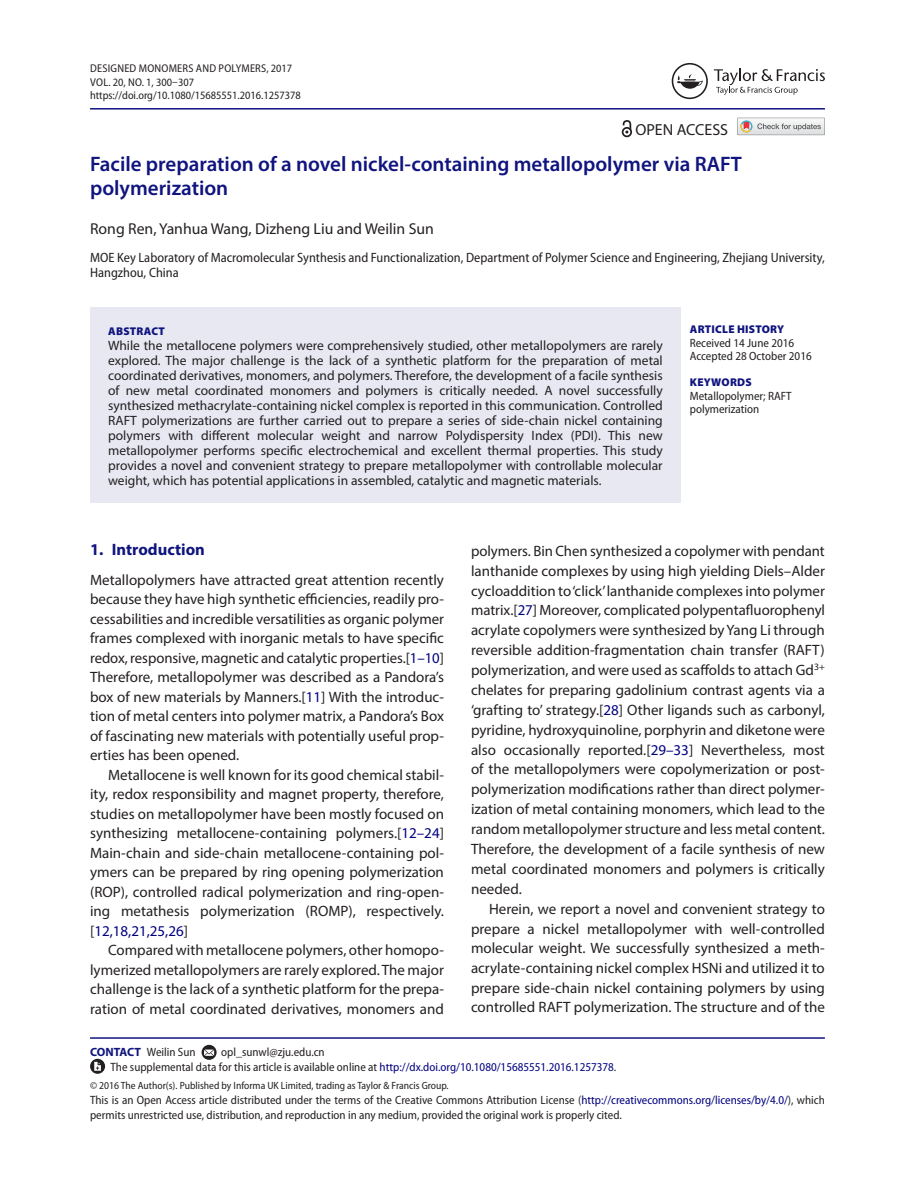
<style>
.page{position:relative;width:915px;height:1191px;background:#fff}
.page>*{position:absolute;margin:0;border:0;box-sizing:border-box;transform-origin:0 0}
.t1{font:600 21px/24px "Myriad Pro";color:#10147e}
.t2{font:700 16.5px "Myriad Pro";color:#10147e}
.t3{font:16.05px "Myriad Pro";color:#231f20}
.t4{font:15.75px "Myriad Pro";color:#231f20}
.t5{font:15px/19.8px "Myriad Pro";color:#231f20;text-align:justify}
.t6{font:13.5px/15px "Myriad Pro";color:#231f20;text-align:justify}
.t7{font:semi-condensed 13.5px/15px "Myriad Pro";color:#231f20}
.t8{font:semi-condensed 12px/15px "Myriad Pro";color:#231f20}
.t9{font:semi-condensed 11.25px/13.5px "Myriad Pro";color:#231f20}
.t10{font:900 11.25px "Myriad Pro";letter-spacing:.02em;color:#10147e}
.t11{font:semi-condensed 10.5px "Myriad Pro";color:#231f20}
.s1{color:#000080}
.s2{font-weight:700;font-stretch:normal;color:#10147e}
</style>
<div class="page">
<hr style="left:90px;top:108px;width:734px;height:2px;background:#10147e">
<div style="left:90px;top:308px;width:590px;height:195px;background:#e7e8f2"></div>
<hr style="left:90px;top:1037px;width:734px;height:1px;background:#10147e">
<svg style="left:201px;top:1044px;width:15px;height:15px"></svg>
<svg style="left:204px;top:1049px;width:10px;height:6px"></svg>
<svg style="left:90px;top:1058px;width:15px;height:15px"></svg>
<svg style="left:94px;top:1061px;width:7px;height:9px"></svg>
<svg style="left:713px;top:69px;width:111px;height:26px"></svg>
<svg style="left:671px;top:63px;width:36px;height:36px"></svg>
<svg style="left:621px;top:120px;width:10px;height:17px"></svg>
<svg style="left:737px;top:118px;width:87px;height:17px"></svg>
<p class="t9" style="left:90px;top:62px;width:212px">Designed Monomers and Polymers, 2017<br>VOL. 20, NO. 1, 300–307 https://doi.org/10.1080/15685551.2016.1257378</p>
<p class="t3" style="left:635px;top:120px;width:94px">OPEN ACCESS</p>
<h1 class="t1" style="left:90px;top:151px;width:653px">Facile preparation of a novel nickel-containing metallopolymer via RAFT polymerization</h1>
<p class="t4" style="left:90px;top:219px;width:345px">Rong Ren, Yanhua Wang, Dizheng Liu and Weilin Sun</p>
<p class="t7" style="left:90px;top:250px;width:736px">MOE Key Laboratory of Macromolecular Synthesis and Functionalization, Department of Polymer Science and Engineering, Zhejiang University,<br>Hangzhou, China</p>
<p class="t10" style="left:108px;top:324px;width:58px">ABSTRACT</p>
<p class="t6" style="left:108px;top:337px;width:556px">While the metallocene polymers were comprehensively studied, other metallopolymers are rarely explored. The major challenge is the lack of a synthetic platform for the preparation of metal coordinated derivatives, monomers, and polymers. Therefore, the development of a facile synthesis of new metal coordinated monomers and polymers is critically needed. A novel successfully synthesized methacrylate-containing nickel complex is reported in this communication. Controlled RAFT polymerizations are further carried out to prepare a series of side-chain nickel containing polymers with different molecular weight and narrow Polydispersity Index (PDI). This new metallopolymer performs specific electrochemical and excellent thermal properties. This study provides a novel and convenient strategy to prepare metallopolymer with controllable molecular weight, which has potential applications in assembled, catalytic and magnetic materials.</p>
<p class="t10" style="left:689px;top:323px;width:96px">ARTICLE HISTORY</p>
<p class="t8" style="left:689px;top:336px;width:123px;line-height:13.5px">Received 14 June 2016<br>Accepted 28 October 2016</p>
<p class="t10" style="left:689px;top:376px;width:63px">KEYWORDS</p>
<p class="t8" style="left:689px;top:389px;width:103px;line-height:13.5px">Metallopolymer; RAFT polymerization</p>
<p class="t2" style="left:90px;top:539px;width:116px">1. Introduction</p>
<p class="t5" style="left:90px;top:569px;width:355px">Metallopolymers have attracted great attention recently because they have high synthetic efficiencies, readily pro&shy;cessabilities and incredible versatilities as organic polymer frames complexed with inorganic metals to have specific redox, responsive, magnetic and catalytic properties.[<span class="s1">1–10</span>] Therefore, metallopolymer was described as a Pandora’s box of new materials by Manners.[<span class="s1">11</span>] With the introduc&shy;tion of metal centers into polymer matrix, a Pandora’s Box of fascinating new materials with potentially useful prop&shy;erties has been opened.</p>
<p class="t5" style="left:90px;top:764px;width:355px;text-indent:18px">Metallocene is well known for its good chemical stabil&shy;ity, redox responsibility and magnet property, therefore, studies on metallopolymer have been mostly focused on synthesizing metallocene-containing polymers.[<span class="s1">12–24</span>] Main-chain and side-chain metallocene-containing pol&shy;ymers can be prepared by ring opening polymerization (ROP), controlled radical polymerization and ring-open&shy;ing metathesis polymerization (ROMP), respectively. [<span class="s1">12,18,21,25,26</span>]</p>
<p class="t5" style="left:90px;top:940px;width:355px;text-indent:18px">Compared with metallocene polymers, other homopo&shy;lymerized metallopolymers are rarely explored. The major challenge is the lack of a synthetic platform for the prepa&shy;ration of metal coordinated derivatives, monomers and</p>
<p class="t5" style="left:471px;top:540px;width:355px">polymers. Bin Chen synthesized a copolymer with pendant lanthanide complexes by using high yielding Diels–Alder cycloaddition to ‘click’ lanthanide complexes into polymer matrix.[<span class="s1">27</span>] Moreover, complicated polypentafluorophenyl acrylate copolymers were synthesized by Yang Li through reversible addition-fragmentation chain transfer (RAFT) polymerization, and were used as scaffolds to attach Gd<sup>3+ </sup>chelates for preparing gadolinium contrast agents via a ‘grafting to’ strategy.[<span class="s1">28</span>] Other ligands such as carbonyl, pyridine, hydroxyquinoline, porphyrin and diketone were also occasionally reported.[<span class="s1">29–33</span>] Nevertheless, most of the metallopolymers were copolymerization or post&shy;polymerization modifications rather than direct polymer&shy;ization of metal containing monomers, which lead to the random metallopolymer structure and less metal content.<br>Therefore, the development of a facile synthesis of new metal coordinated monomers and polymers is critically needed.</p>
<p class="t5" style="left:471px;top:898px;width:355px;text-indent:18px">Herein, we report a novel and convenient strategy to prepare a nickel metallopolymer with well-controlled molecular weight. We successfully synthesized a meth&shy;acrylate-containing nickel complex HSNi and utilized it to prepare side-chain nickel containing polymers by using controlled RAFT polymerization. The structure and of the</p>
<p class="t8" style="left:90px;top:1044px;width:107px"><span class="s2">CONTACT</span> Weilin Sun</p>
<p class="t8" style="left:111px;top:1044px;width:507px;text-indent:111px">opl_sunwl@zju.edu.cn<br>The supplemental data for this article is available online at <span class="s1">http://dx.doi.org/10.1080/15685551.2016.1257378</span>.</p>
<p class="t11" style="left:90px;top:1079px;width:360px">© 2016 The Author(s). Published by Informa UK Limited, trading as Taylor &amp; Francis Group.</p>
<p class="t8" style="left:90px;top:1092px;width:736px">This is an Open Access article distributed under the terms of the Creative Commons Attribution License (<span class="s1">http://creativecommons.org/licenses/by/4.0/</span>), which permits unrestricted use, distribution, and reproduction in any medium, provided the original work is properly cited.</p>
</div>
